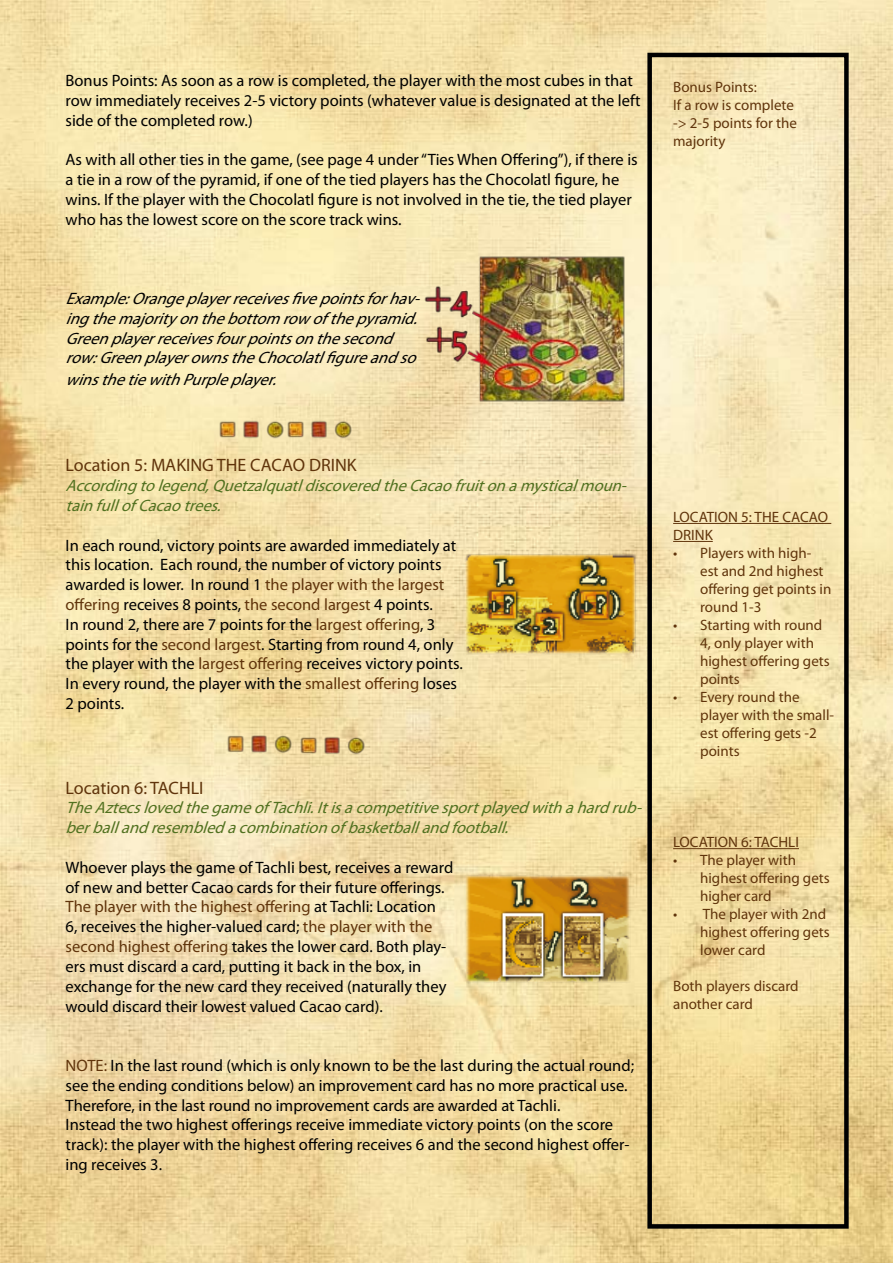
<style>
.page{position:relative;width:893px;height:1263px;background:#fff}
.page>*{position:absolute;margin:0;border:0;box-sizing:border-box;transform-origin:0 0}
.t1{font:18px "Myriad Pro";color:#60340b}
.t2{font:16.5px/19.8px "Myriad Pro";color:#000}
.t3{font:italic 16.5px/19.8px "Myriad Pro";color:#517120}
.t4{font:italic 16.5px/19.8px "Myriad Pro";color:#000}
.t5{font:15px/18px "Myriad Pro";color:#60340b}
.s1{color:#60340b}
</style>
<div class="page">
<img style="left:0;top:0;width:893px;height:1263px">
<div style="left:647px;top:53px;width:202px;height:1176px;border:4px solid #000"></div>
<img style="left:421px;top:253px;width:210px;height:155px">
<img style="left:222px;top:726px;width:146px;height:37px">
<hr style="left:673px;top:523px;width:158px;height:1px;background:#60340b">
<hr style="left:673px;top:541px;width:40px;height:1px;background:#60340b">
<hr style="left:673px;top:848px;width:126px;height:1px;background:#60340b">
<img style="left:464px;top:550px;width:175px;height:107px">
<img style="left:214px;top:411px;width:69px;height:37px">
<img style="left:283px;top:411px;width:73px;height:37px">
<img style="left:462px;top:871px;width:173px;height:112px">
<p class="t2" style="left:66px;top:70px;width:576px">Bonus Points: As soon as a row is completed, the player with the most cubes in that row immediately receives 2-5 victory points (whatever value is designated at the left side of the completed row.)</p>
<p class="t2" style="left:66px;top:150px;width:574px">As with all other ties in the game, (see page 4 under “Ties When Offering”), if there is a tie in a row of the pyramid, if one of the tied players has the Chocolatl figure, he wins. If the player with the Chocolatl figure is not involved in the tie, the tied player who has the lowest score on the score track wins.</p>
<p class="t4" style="left:66px;top:288px;width:363px">Example:Orangeplayerreceivesfivepointsforhav&shy;ingthemajorityonthebottomrowofthepyramid.<br>Greenplayerreceivesfourpointsonthesecond row:GreenplayerownstheChocolatlfigureandso</p>
<p class="t4" style="left:66px;top:369px;width:219px">winsthetiewithPurpleplayer.</p>
<p class="t1" style="left:66px;top:454px;width:293px">Location 5: MAKING THE CACAO DRINK</p>
<p class="t3" style="left:66px;top:475px;width:568px">Accordingtolegend,QuetzalquatldiscoveredtheCacaofruitonamysticalmoun&shy;tainfullofCacaotrees.</p>
<p class="t2" style="left:66px;top:535px;width:399px">In each round, victory points are awarded immediately at this location. Each round, the number of victory points awarded is lower. In round 1 <span class="s1">the player with the largest offering</span> receives 8 points, <span class="s1">the second largest</span> 4 points.<br>In round 2, there are 7 points for the <span class="s1">largest offering</span>, 3 points for the <span class="s1">second largest</span>. Starting from round 4, only the player with the <span class="s1">largest offering</span> receives victory points.<br>In every round, the player with the <span class="s1">smallest offering</span> loses 2 points.</p>
<p class="t1" style="left:66px;top:776px;width:140px">Location 6: TACHLI</p>
<p class="t3" style="left:66px;top:798px;width:583px">TheAztecslovedthegameofTachli.Itisacompetitivesportplayedwithahardrub&shy;berballandresembledacombinationofbasketballandfootball.</p>
<p class="t2" style="left:66px;top:857px;width:389px">Whoever plays the game of Tachli best, receives a reward of new and better Cacao cards for their future offerings.<br><span class="s1">The player with the highest offering</span> at Tachli: Location<br>6, receives the higher-valued card; <span class="s1">the player with the second highest offering</span> takes the lower card. Both play&shy;ers must discard a card, putting it back in the box, in exchange for the new card they received (naturally they would discard their lowest valued Cacao card).</p>
<p class="t2" style="left:66px;top:1055px;width:570px"><span class="s1">NOTE:</span> In the last round (which is only known to be the last during the actual round; see the ending conditions below) an improvement card has no more practical use.<br>Therefore, in the last round no improvement cards are awarded at Tachli.<br>Instead the two highest offerings receive immediate victory points (on the score track): the player with the highest offering receives 6 and the second highest offer&shy;ing receives 3.</p>
<p class="t5" style="left:673px;top:78px;width:125px">Bonus Points:<br>If a row is complete -&gt; 2-5 points for the majority</p>
<p class="t5" style="left:673px;top:508px;width:156px">LOCATION 5: THE CACAO<br>DRINK</p>
<p class="t5" style="left:700px;top:544px;width:133px;text-indent:-27px">• Players with high&shy;est and 2nd highest offering get points in round 1-3</p>
<p class="t5" style="left:700px;top:616px;width:131px;text-indent:-27px">• Starting with round<br>4, only player with highest offering gets points</p>
<p class="t5" style="left:700px;top:688px;width:136px;text-indent:-27px">• Every round the player with the small&shy;est offering gets -2 points</p>
<p class="t5" style="left:673px;top:833px;width:127px">LOCATION 6: TACHLI</p>
<p class="t5" style="left:700px;top:851px;width:131px;text-indent:-27px">• The player with highest offering gets higher card</p>
<p class="t5" style="left:700px;top:905px;width:131px;text-indent:-27px">• The player with 2nd highest offering gets lower card</p>
<p class="t5" style="left:673px;top:977px;width:127px">Both players discard another card</p>
</div>
